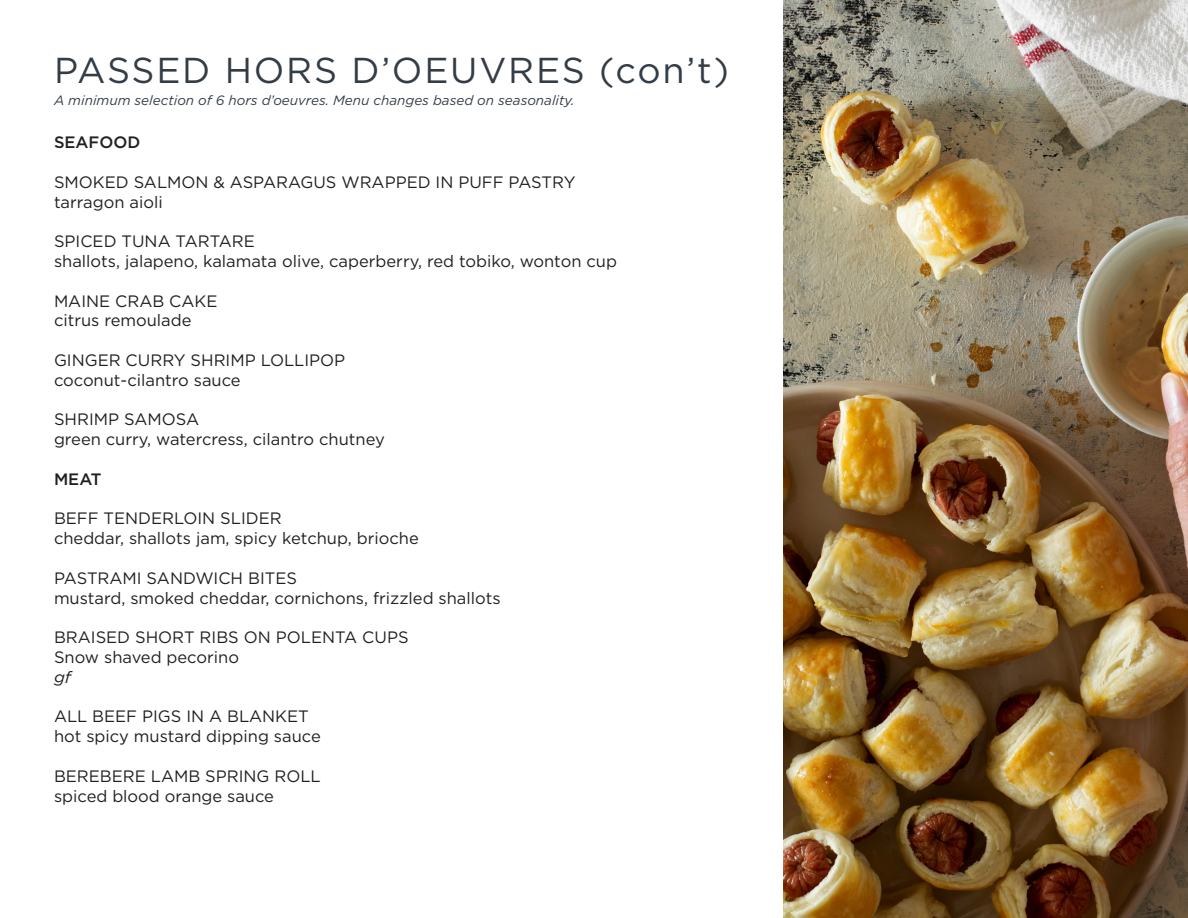
<style>
.page{position:relative;width:1188px;height:918px;background:#fff}
.page>*{position:absolute;margin:0;border:0;box-sizing:border-box;transform-origin:0 0}
.t1{font:36px "Gotham";letter-spacing:.05em;color:#333d47}
.t2{font:16.5px/19.8px "Gotham";color:#231f20}
.t3{font:500 16.5px "Gotham";color:#231f20}
.t4{font:italic 16.5px "Gotham";color:#231f20}
.t5{font:italic 13.5px "Gotham";color:#333d47}
</style>
<div class="page">
<img style="left:783px;top:0;width:405px;height:918px">
<h1 class="t1" style="left:54px;top:47px;width:677px">PASSED HORS D’OEUVRES (con’t)</h1>
<p class="t5" style="left:54px;top:92px;width:522px">A minimum selection of 6 hors d’oeuvres. Menu changes based on seasonality.</p>
<p class="t3" style="left:54px;top:132px;width:88px">SEAFOOD</p>
<p class="t2" style="left:54px;top:172px;width:523px">SMOKED SALMON &amp; ASPARAGUS WRAPPED IN PUFF PASTRY tarragon aioli</p>
<p class="t2" style="left:54px;top:231px;width:564px">SPICED TUNA TARTARE<br>shallots, jalapeno, kalamata olive, caperberry, red tobiko, wonton cup</p>
<p class="t2" style="left:54px;top:291px;width:165px">MAINE CRAB CAKE citrus remoulade</p>
<p class="t2" style="left:54px;top:350px;width:293px">GINGER CURRY SHRIMP LOLLIPOP coconut-cilantro sauce</p>
<p class="t2" style="left:54px;top:409px;width:332px">SHRIMP SAMOSA<br>green curry, watercress, cilantro chutney</p>
<p class="t3" style="left:54px;top:468px;width:49px">MEAT</p>
<p class="t2" style="left:54px;top:508px;width:366px">BEFF TENDERLOIN SLIDER<br>cheddar, shallots jam, spicy ketchup, brioche</p>
<p class="t2" style="left:54px;top:568px;width:448px">PASTRAMI SANDWICH BITES<br>mustard, smoked cheddar, cornichons, frizzled shallots</p>
<p class="t2" style="left:54px;top:627px;width:356px">BRAISED SHORT RIBS ON POLENTA CUPS<br>Snow shaved pecorino</p>
<p class="t4" style="left:54px;top:666px;width:19px">gf</p>
<p class="t2" style="left:54px;top:706px;width:268px">ALL BEEF PIGS IN A BLANKET hot spicy mustard dipping sauce</p>
<p class="t2" style="left:54px;top:766px;width:268px">BEREBERE LAMB SPRING ROLL spiced blood orange sauce</p>
</div>
